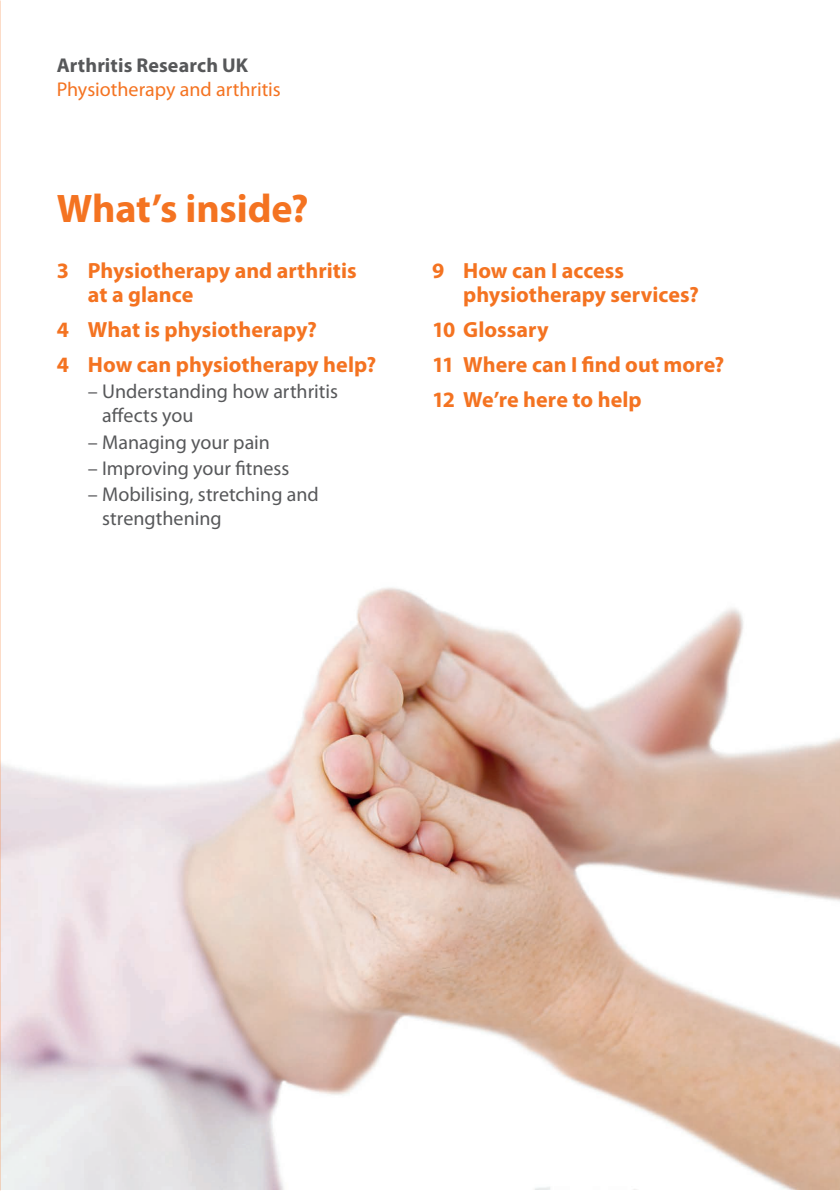
<style>
.page{position:relative;width:840px;height:1191px;background:#fff}
.page>*{position:absolute;margin:0;border:0;box-sizing:border-box;transform-origin:0 0}
.t1{font:700 40px "Myriad Pro";letter-spacing:-.005em;color:#f47321}
.t2{font:700 22px/34.8px "Myriad Pro";color:#f47321}
.t3{font:20px/24px "Myriad Pro";color:#57585a}
.t4{font:20px "Myriad Pro";color:#f47321}
.t5{font:700 20px "Myriad Pro";letter-spacing:.005em;color:#57585a}
</style>
<div class="page">
<img style="left:0;top:454px;width:839px;height:735px">
<p class="t5" style="left:57px;top:52px;width:193px">Arthritis Research UK</p>
<p class="t4" style="left:57px;top:77px;width:225px">Physiotherapy and arthritis</p>
<h1 class="t1" style="left:57px;top:182px;width:253px">What’s inside?</h1>
<p class="t2" style="left:88px;top:258px;width:270px;line-height:24px;text-indent:-31px">3 Physiotherapy and arthritis at a glance</p>
<p class="t2" style="left:57px;top:312px;width:321px">4 What is physiotherapy?<br>4 How can physiotherapy help?</p>
<p class="t3" style="left:102px;top:379px;width:237px;text-indent:-14px">– Understanding how arthritis affects you</p>
<p class="t3" style="left:88px;top:429px;width:183px">– Managing your pain</p>
<p class="t3" style="left:88px;top:456px;width:203px">– Improving your fitness</p>
<p class="t3" style="left:102px;top:482px;width:218px;text-indent:-14px">– Mobilising, stretching and strengthening</p>
<p class="t2" style="left:463px;top:258px;width:237px;line-height:24px;text-indent:-31px">9 How can I access physiotherapy services?</p>
<p class="t2" style="left:432px;top:312px;width:294px">10 Glossary<br>11 Where can I find out more?<br>12 We’re here to help</p>
</div>
